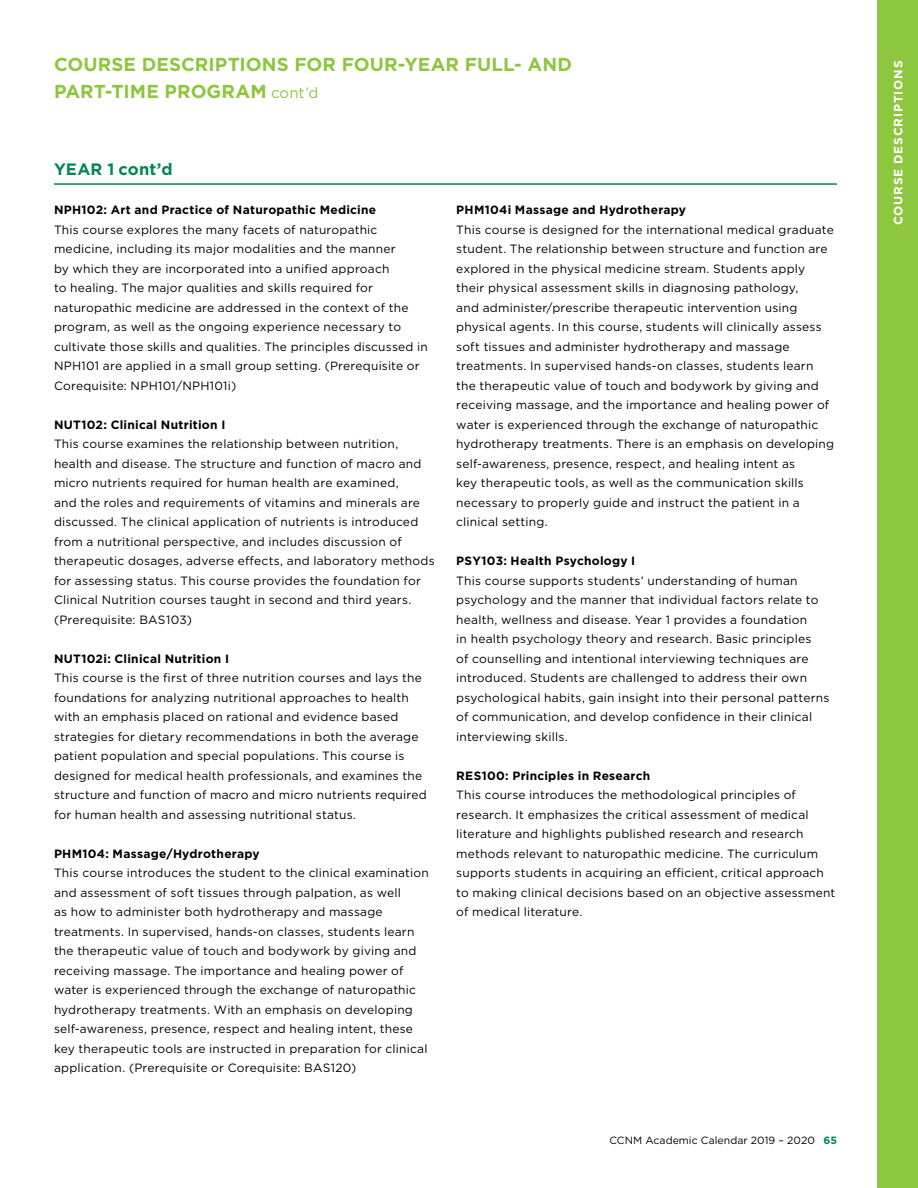
<style>
.page{position:relative;width:918px;height:1188px;background:#fff}
.page>*{position:absolute;margin:0;border:0;box-sizing:border-box;transform-origin:0 0}
.t1{font:700 18.75px/27px "Gotham";letter-spacing:.005em;color:#8dc63f}
.t2{font:700 16.5px "Gotham";letter-spacing:.01em;color:#008752}
.t3{font:12px/19.5px "Gotham";letter-spacing:.02em;color:#000}
.t4{font:700 12px "Gotham";letter-spacing:.025em;color:#000}
.t5{font:700 12px "Gotham";letter-spacing:.075em;color:#fff}
.t6{font:10.5px "Gotham";letter-spacing:.005em;color:#000}
.s1{font-weight:400;font-size:15px}
.s2{font-weight:700;color:#008752}
</style>
<div class="page">
<div style="left:878px;top:0;width:40px;height:1188px;background:#8dc63f"></div>
<hr style="left:54px;top:183px;width:783px;height:2px;background:#008752">
<h1 class="t1" style="left:54px;top:51px;width:520px">COURSE DESCRIPTIONS FOR FOUR-YEAR FULL- AND<br>PART-TIME PROGRAM <span class="s1">cont’d</span></h1>
<p class="t5" style="left:890px;top:225px;width:166px;rotate:-90deg">COURSE DESCRIPTIONS</p>
<h2 class="t2" style="left:54px;top:158px;width:120px">YEAR 1 cont’d</h2>
<p class="t4" style="left:54px;top:202px;width:324px">NPH102: Art and Practice of Naturopathic Medicine</p>
<p class="t3" style="left:54px;top:219px;width:376px">This course explores the many facets of naturopathic medicine, including its major modalities and the manner<br>by which they are incorporated into a unified approach<br>to healing. The major qualities and skills required for naturopathic medicine are addressed in the context of the program, as well as the ongoing experience necessary to cultivate those skills and qualities. The principles discussed in NPH101 are applied in a small group setting. (Prerequisite or Corequisite: NPH101/NPH101i)</p>
<p class="t4" style="left:54px;top:416px;width:173px">NUT102: Clinical Nutrition I</p>
<p class="t3" style="left:54px;top:434px;width:382px">This course examines the relationship between nutrition, health and disease. The structure and function of macro and micro nutrients required for human health are examined,<br>and the roles and requirements of vitamins and minerals are discussed. The clinical application of nutrients is introduced from a nutritional perspective, and includes discussion of therapeutic dosages, adverse effects, and laboratory methods for assessing status. This course provides the foundation for Clinical Nutrition courses taught in second and third years. (Prerequisite: BAS103)</p>
<p class="t4" style="left:54px;top:650px;width:177px">NUT102i: Clinical Nutrition I</p>
<p class="t3" style="left:54px;top:668px;width:374px">This course is the first of three nutrition courses and lays the foundations for analyzing nutritional approaches to health with an emphasis placed on rational and evidence based strategies for dietary recommendations in both the average patient population and special populations. This course is designed for medical health professionals, and examines the structure and function of macro and micro nutrients required for human health and assessing nutritional status.</p>
<p class="t4" style="left:54px;top:845px;width:207px">PHM104: Massage/Hydrotherapy</p>
<p class="t3" style="left:54px;top:863px;width:376px">This course introduces the student to the clinical examination and assessment of soft tissues through palpation, as well<br>as how to administer both hydrotherapy and massage treatments. In supervised, hands-on classes, students learn the therapeutic value of touch and bodywork by giving and receiving massage. The importance and healing power of water is experienced through the exchange of naturopathic hydrotherapy treatments. With an emphasis on developing self-awareness, presence, respect and healing intent, these key therapeutic tools are instructed in preparation for clinical application. (Prerequisite or Corequisite: BAS120)</p>
<p class="t4" style="left:456px;top:202px;width:231px">PHM104i Massage and Hydrotherapy</p>
<p class="t3" style="left:456px;top:219px;width:379px">This course is designed for the international medical graduate student. The relationship between structure and function are explored in the physical medicine stream. Students apply their physical assessment skills in diagnosing pathology,<br>and administer/prescribe therapeutic intervention using physical agents. In this course, students will clinically assess soft tissues and administer hydrotherapy and massage treatments. In supervised hands-on classes, students learn the therapeutic value of touch and bodywork by giving and receiving massage, and the importance and healing power of water is experienced through the exchange of naturopathic hydrotherapy treatments. There is an emphasis on developing self-awareness, presence, respect, and healing intent as<br>key therapeutic tools, as well as the communication skills necessary to properly guide and instruct the patient in a clinical setting.</p>
<p class="t4" style="left:456px;top:553px;width:181px">PSY103: Health Psychology I</p>
<p class="t3" style="left:456px;top:570px;width:375px">This course supports students’ understanding of human psychology and the manner that individual factors relate to health, wellness and disease. Year 1 provides a foundation<br>in health psychology theory and research. Basic principles<br>of counselling and intentional interviewing techniques are introduced. Students are challenged to address their own psychological habits, gain insight into their personal patterns of communication, and develop confidence in their clinical interviewing skills.</p>
<p class="t4" style="left:456px;top:767px;width:195px">RES100: Principles in Research</p>
<p class="t3" style="left:456px;top:785px;width:381px">This course introduces the methodological principles of research. It emphasizes the critical assessment of medical literature and highlights published research and research methods relevant to naturopathic medicine. The curriculum supports students in acquiring an efficient, critical approach to making clinical decisions based on an objective assessment of medical literature.</p>
<p class="t6" style="left:609px;top:1134px;width:229px">CCNM Academic Calendar 2019 – 2020 <span class="s2">65</span></p>
</div>
